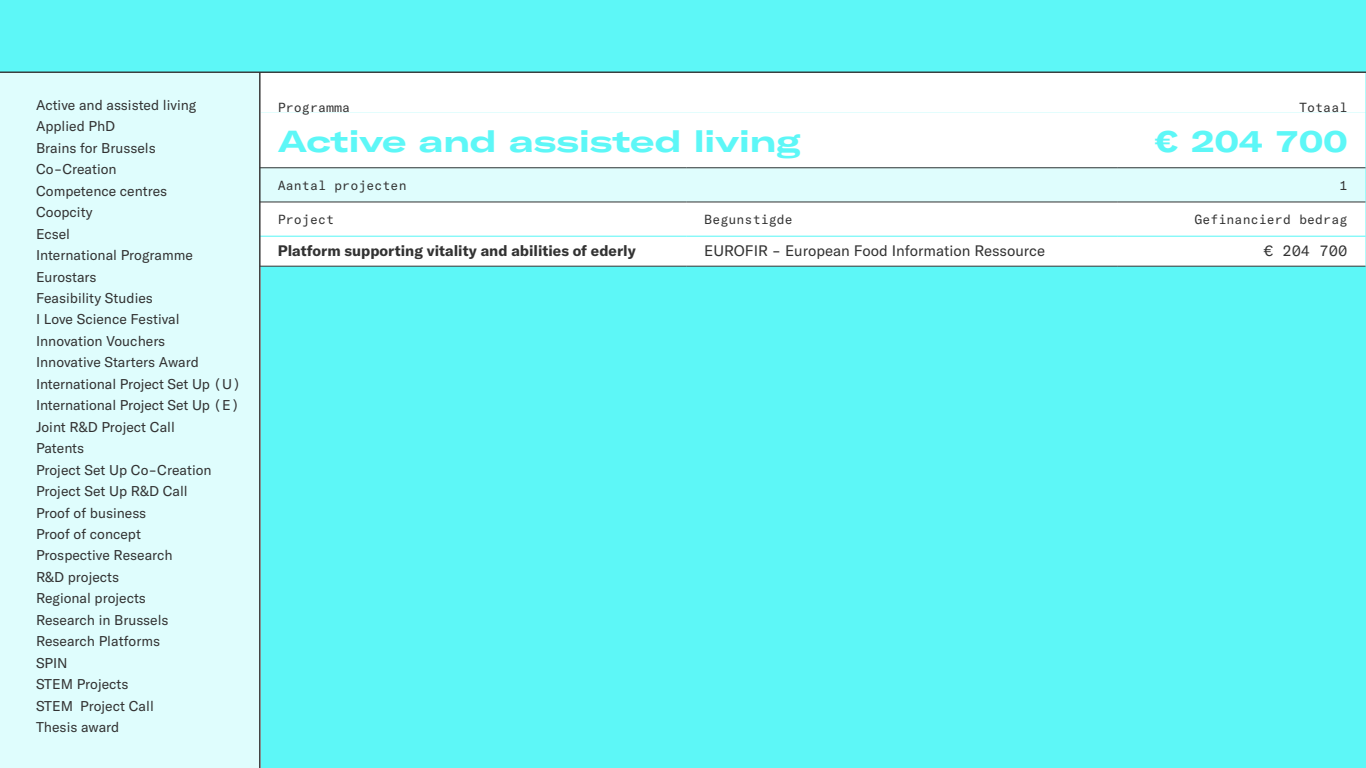
<style>
.page{position:relative;width:1366px;height:768px;background:#5df7f7}
.page>*{position:absolute;margin:0;border:0;box-sizing:border-box;transform-origin:0 0}
.t1{font:700 expanded 30px "GT America";color:#5df7f7}
.t2{font:700 15px "GT America";color:#323232}
.t3{font:15px "GT America";color:#323232}
.t4{font:15px "GT America Mono";color:#323232}
.t5{font:14px/21.4px "GT America";color:#323232}
.t6{font:13px "GT America Mono";color:#323232}
</style>
<div class="page">
<div style="left:0;top:72px;width:260px;height:696px;background:#dffdfd"></div>
<div style="left:261px;top:73px;width:1105px;height:39px;background:#fff"></div>
<div style="left:261px;top:112px;width:1105px;height:154px;background:#fff"></div>
<div style="left:261px;top:168px;width:1105px;height:34px;background:#dffdfd"></div>
<hr style="left:686px;top:202px;width:431px;height:1px;background:#323232">
<hr style="left:260px;top:266px;width:426px;height:1px;background:#323232">
<hr style="left:1117px;top:168px;width:248px;height:1px;background:#323232">
<hr style="left:1117px;top:202px;width:248px;height:1px;background:#323232">
<hr style="left:1117px;top:236px;width:248px;height:1px;background:#5df7f7">
<hr style="left:1117px;top:266px;width:248px;height:1px;background:#323232">
<hr style="left:260px;top:236px;width:426px;height:1px;background:#5df7f7">
<hr style="left:260px;top:202px;width:426px;height:1px;background:#323232">
<hr style="left:260px;top:168px;width:426px;height:1px;background:#323232">
<hr style="left:686px;top:168px;width:431px;height:1px;background:#323232">
<hr style="left:686px;top:236px;width:431px;height:1px;background:#5df7f7">
<hr style="left:686px;top:266px;width:431px;height:1px;background:#323232">
<hr style="left:0;top:72px;width:1366px;height:1px;background:#323232">
<hr style="left:260px;top:72px;width:1px;height:696px;background:#323232">
<p class="t5" style="left:36px;top:94px;width:206px">Active and assisted living<br>Applied PhD<br>Brains for Brussels<br>Co-Creation<br>Competence centres<br>Coopcity<br>Ecsel<br>International Programme<br>Eurostars<br>Feasibility Studies<br>I Love Science Festival<br>Innovation Vouchers<br>Innovative Starters Award<br>International Project Set Up (U)<br>International Project Set Up (E)<br>Joint R&amp;D Project Call<br>Patents<br>Project Set Up Co-Creation<br>Project Set Up R&amp;D Call<br>Proof of business<br>Proof of concept<br>Prospective Research<br>R&amp;D projects<br>Regional projects<br>Research in Brussels<br>Research Platforms<br>SPIN<br>STEM Projects<br>STEM Project Call<br>Thesis award</p>
<p class="t6" style="left:278px;top:100px;width:74px">Programma</p>
<p class="t6" style="left:1299px;top:100px;width:50px">Totaal</p>
<h1 class="t1" style="left:278px;top:122px;width:525px">Active and assisted living</h1>
<h1 class="t1" style="left:1155px;top:122px;width:194px">€ 204 700</h1>
<p class="t6" style="left:278px;top:178px;width:130px">Aantal projecten</p>
<p class="t6" style="left:1339px;top:178px;width:10px">1</p>
<p class="t6" style="left:278px;top:212px;width:58px">Project</p>
<p class="t6" style="left:704px;top:212px;width:90px">Begunstigde</p>
<p class="t6" style="left:1194px;top:212px;width:155px">Gefinancierd bedrag</p>
<p class="t2" style="left:278px;top:241px;width:360px">Platform supporting vitality and abilities of ederly</p>
<p class="t3" style="left:704px;top:242px;width:342px">EUROFIR - European Food Information Ressource</p>
<p class="t4" style="left:1264px;top:242px;width:85px">€ 204 700</p>
</div>
